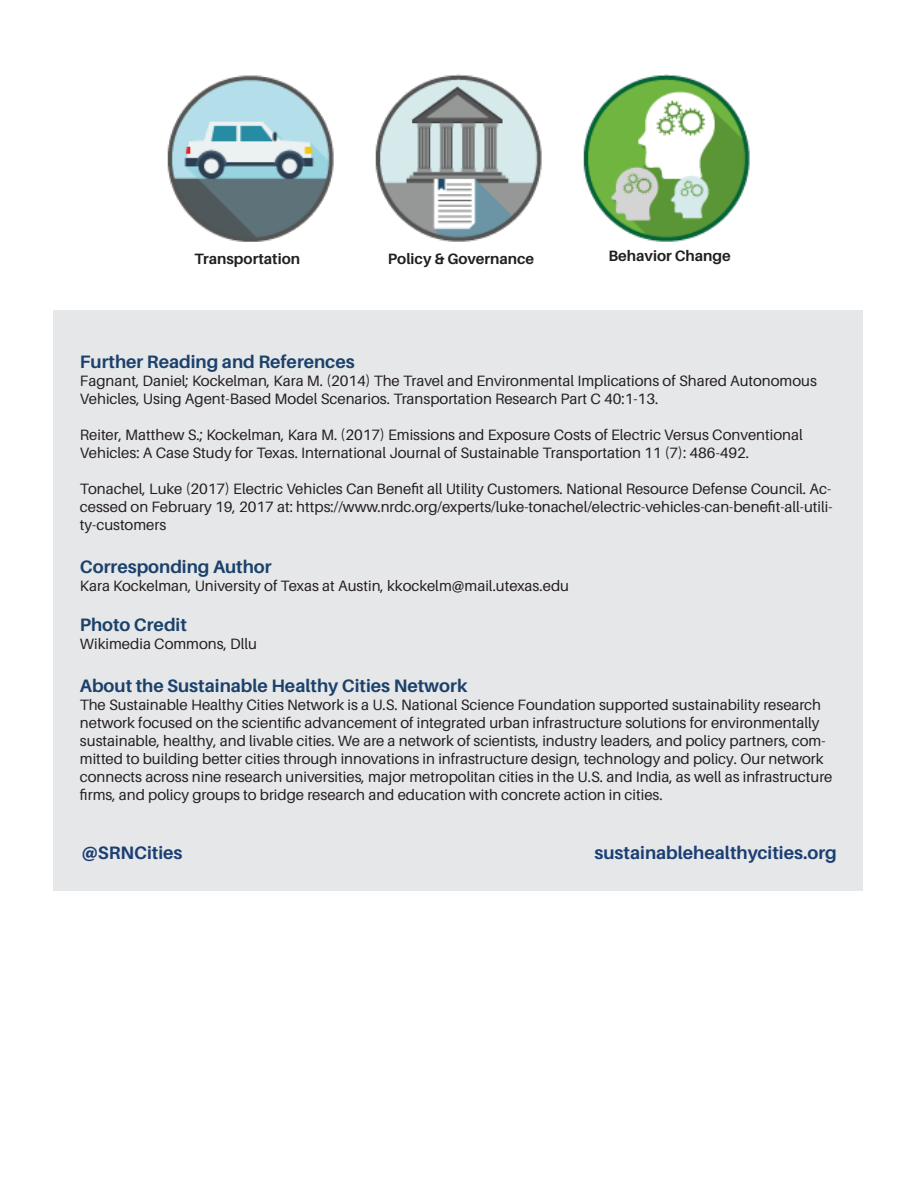
<style>
.page{position:relative;width:918px;height:1188px;background:#fff}
.page>*{position:absolute;margin:0;border:0;box-sizing:border-box;transform-origin:0 0}
.t1{font:700 18px "Aileron";color:#1b416b}
.t2{font:700 18px "Aileron";color:#1b3e73}
.t3{font:15px/18px "Aileron";color:#231f20}
.t4{font:700 15px "Aileron";color:#231f20}
</style>
<div class="page">
<div style="left:53px;top:310px;width:810px;height:581px;background:#e6e7e9"></div>
<img style="left:167px;top:75px;width:167px;height:167px">
<img style="left:375px;top:74px;width:167px;height:168px">
<img style="left:583px;top:74px;width:167px;height:168px">
<p class="t4" style="left:194px;top:250px;width:107px">Transportation</p>
<p class="t4" style="left:388px;top:250px;width:148px">Policy &amp; Governance</p>
<p class="t4" style="left:608px;top:247px;width:124px">Behavior Change</p>
<p class="t1" style="left:80px;top:352px;width:276px">Further Reading and References</p>
<p class="t3" style="left:80px;top:372px;width:739px">Fagnant, Daniel; Kockelman, Kara M. (2014) The Travel and Environmental Implications of Shared Autonomous<br>Vehicles, Using Agent-Based Model Scenarios. Transportation Research Part C 40:1-13.</p>
<p class="t3" style="left:80px;top:426px;width:724px">Reiter, Matthew S.; Kockelman, Kara M. (2017) Emissions and Exposure Costs of Electric Versus Conventional<br>Vehicles: A Case Study for Texas. International Journal of Sustainable Transportation 11 (7): 486-492.</p>
<p class="t3" style="left:80px;top:480px;width:754px;text-align:justify">Tonachel, Luke (2017) Electric Vehicles Can Benefit all Utility Customers. National Resource Defense Council. Ac&shy;cessed on February 19, 2017 at: https://www.nrdc.org/experts/luke-tonachel/electric-vehicles-can-benefit-all-utili&shy;ty-customers</p>
<p class="t1" style="left:80px;top:557px;width:193px">Corresponding Author</p>
<p class="t3" style="left:80px;top:577px;width:491px">Kara Kockelman, University of Texas at Austin, kkockelm@mail.utexas.edu</p>
<p class="t1" style="left:80px;top:615px;width:109px">Photo Credit</p>
<p class="t3" style="left:80px;top:635px;width:179px">Wikimedia Commons, Dllu</p>
<p class="t1" style="left:80px;top:676px;width:389px">About the Sustainable Healthy Cities Network</p>
<p class="t3" style="left:80px;top:696px;width:754px">The Sustainable Healthy Cities Network is a U.S. National Science Foundation supported sustainability research network focused on the scientific advancement of integrated urban infrastructure solutions for environmentally sustainable, healthy, and livable cities. We are a network of scientists, industry leaders, and policy partners, com&shy;mitted to building better cities through innovations in infrastructure design, technology and policy. Our network connects across nine research universities, major metropolitan cities in the U.S. and India, as well as infrastructure firms, and policy groups to bridge research and education with concrete action in cities.</p>
<p class="t2" style="left:82px;top:843px;width:102px">@SRNCities</p>
<p class="t2" style="left:595px;top:843px;width:244px">sustainablehealthycities.org</p>
</div>
